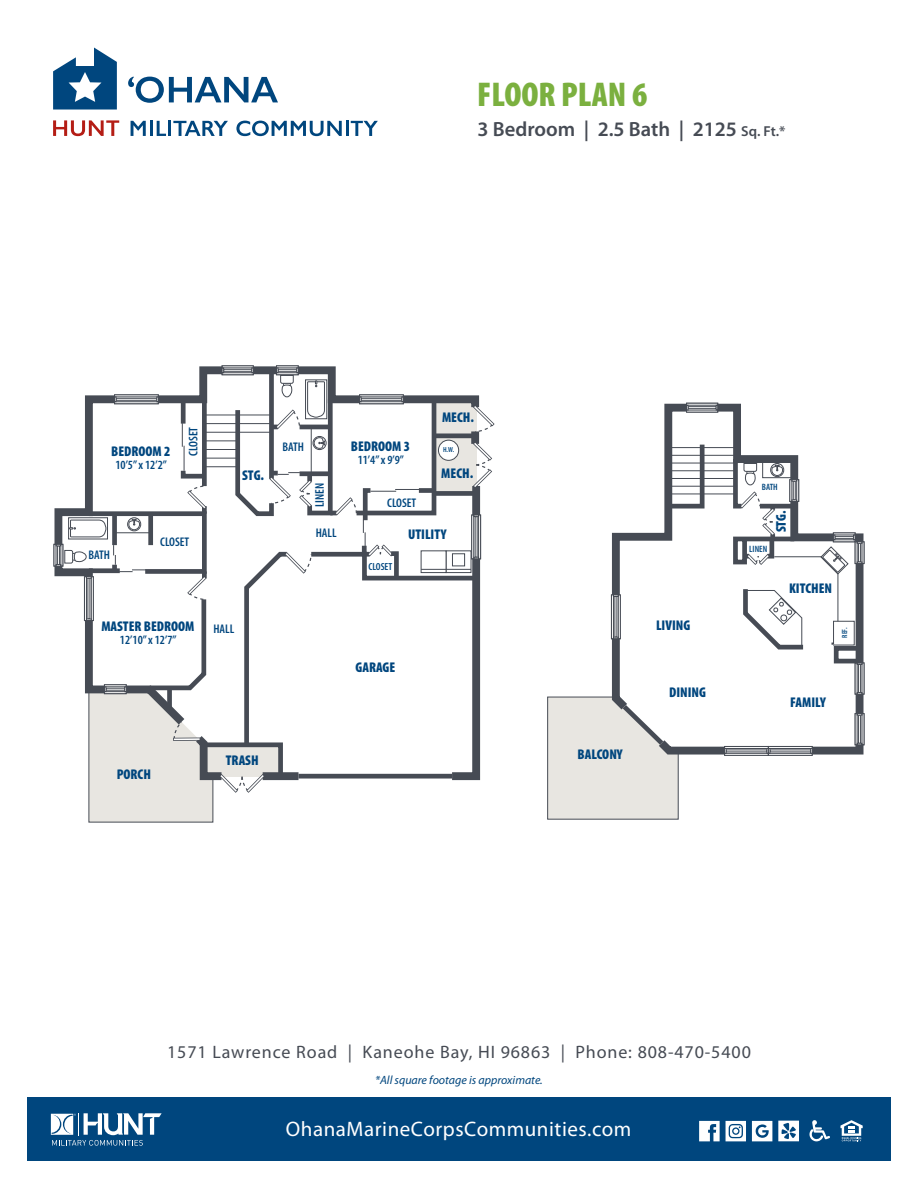
<style>
.page{position:relative;width:918px;height:1188px;background:#fff}
.page>*{position:absolute;margin:0;border:0;box-sizing:border-box;transform-origin:0 0}
.t1{font:900 condensed 34.5px "Myriad Pro";color:#7bb03f}
.t2{font:21px "Myriad Pro";letter-spacing:.025em;color:#fff}
.t3{font:600 20.55px "Myriad Pro";color:#464b54}
.t4{font:18px "Myriad Pro";letter-spacing:.05em;color:#464b54}
.t5{font:900 condensed 14.1px "Myriad Pro";color:#00467e}
.t6{font:600 condensed 12.6px "Myriad Pro";color:#00467e}
.t7{font:italic 12px "Myriad Pro";color:#00467e}
.t8{font:600 condensed 10.2px "Myriad Pro";color:#00467e}
.t9{font:600 condensed 9.15px "Myriad Pro";color:#00467e}
.t10{font:600 condensed 7.5px "Myriad Pro";color:#00467e}
.t11{font:600 condensed 7.35px "Myriad Pro";color:#00467e}
.s1{font-size:14.4px}
</style>
<div class="page">
<svg style="left:53px;top:120px;width:66px;height:16px"></svg>
<svg style="left:131px;top:121px;width:15px;height:15px"></svg>
<hr style="left:150px;top:121px;width:3px;height:15px;background:#00467e">
<svg style="left:157px;top:121px;width:9px;height:15px"></svg>
<hr style="left:168px;top:121px;width:3px;height:15px;background:#00467e">
<svg style="left:173px;top:121px;width:55px;height:15px"></svg>
<svg style="left:236px;top:121px;width:106px;height:15px"></svg>
<hr style="left:346px;top:121px;width:3px;height:15px;background:#00467e">
<svg style="left:351px;top:121px;width:27px;height:15px"></svg>
<svg style="left:53px;top:48px;width:64px;height:62px"></svg>
<svg style="left:128px;top:77px;width:150px;height:26px"></svg>
<svg style="left:53px;top:365px;width:442px;height:458px"></svg>
<hr style="left:115px;top:532px;width:36px;height:1px;background:#464b54">
<svg style="left:446px;top:550px;width:25px;height:23px"></svg>
<div style="left:421px;top:550px;width:25px;height:23px;background:#fff;border:1px solid #464b54"></div>
<hr style="left:421px;top:569px;width:50px;height:1px;background:#464b54">
<div style="left:452px;top:553px;width:13px;height:13px;border:1px solid #464b54"></div>
<div style="left:438px;top:440px;width:21px;height:20px;background:#fff;border-radius:50%"></div>
<div style="left:438px;top:440px;width:21px;height:21px;border:1px solid #464b54;border-radius:50%"></div>
<svg style="left:547px;top:402px;width:318px;height:418px"></svg>
<div style="left:27px;top:1098px;width:864px;height:63px;background:#00467e"></div>
<svg style="left:51px;top:1113px;width:111px;height:33px"></svg>
<svg style="left:840px;top:1120px;width:23px;height:21px"></svg>
<svg style="left:810px;top:1120px;width:20px;height:21px"></svg>
<svg style="left:699px;top:1121px;width:21px;height:20px"></svg>
<svg style="left:752px;top:1121px;width:20px;height:20px"></svg>
<svg style="left:726px;top:1121px;width:20px;height:20px"></svg>
<svg style="left:778px;top:1121px;width:21px;height:20px"></svg>
<h1 class="t1" style="left:477px;top:73px;width:172px">FLOOR PLAN 6</h1>
<h3 class="t3" style="left:477px;top:116px;width:310px">3 Bedroom | 2.5 Bath | 2125 <span class="s1">Sq. Ft.*</span></h3>
<p class="t5" style="left:111px;top:442px;width:61px">BEDROOM 2</p>
<p class="t6" style="left:115px;top:457px;width:53px">10’5” x 12’2”</p>
<p class="t6" style="left:186px;top:456px;width:31px;rotate:-90deg">CLOSET</p>
<p class="t6" style="left:88px;top:547px;width:23px">BATH</p>
<p class="t6" style="left:160px;top:534px;width:31px">CLOSET</p>
<p class="t5" style="left:242px;top:466px;width:23px">STG.</p>
<p class="t6" style="left:282px;top:439px;width:23px">BATH</p>
<p class="t6" style="left:312px;top:507px;width:26px;rotate:-90deg">LINEN</p>
<p class="t6" style="left:316px;top:525px;width:22px">HALL</p>
<p class="t5" style="left:351px;top:437px;width:61px">BEDROOM 3</p>
<p class="t6" style="left:358px;top:452px;width:48px">11’4” x 9’9”</p>
<p class="t6" style="left:387px;top:495px;width:31px">CLOSET</p>
<p class="t5" style="left:442px;top:409px;width:33px">MECH.</p>
<p class="t11" style="left:443px;top:445px;width:13px">H.W.</p>
<p class="t5" style="left:441px;top:464px;width:33px">MECH.</p>
<p class="t8" style="left:369px;top:560px;width:25px">CLOSET</p>
<p class="t5" style="left:408px;top:526px;width:40px">UTILITY</p>
<p class="t5" style="left:101px;top:617px;width:95px">MASTER BEDROOM</p>
<p class="t6" style="left:120px;top:632px;width:58px">12’10” x 12’7”</p>
<p class="t6" style="left:213px;top:621px;width:22px">HALL</p>
<p class="t5" style="left:356px;top:658px;width:41px">GARAGE</p>
<p class="t5" style="left:117px;top:765px;width:36px">PORCH</p>
<p class="t5" style="left:226px;top:751px;width:34px">TRASH</p>
<p class="t5" style="left:578px;top:746px;width:47px">BALCONY</p>
<p class="t5" style="left:656px;top:616px;width:36px">LIVING</p>
<p class="t5" style="left:669px;top:683px;width:38px">DINING</p>
<p class="t9" style="left:762px;top:482px;width:17px">BATH</p>
<p class="t9" style="left:749px;top:543px;width:19px">LINEN</p>
<p class="t5" style="left:772px;top:532px;width:23px;rotate:-90deg">STG.</p>
<p class="t5" style="left:789px;top:579px;width:45px">KITCHEN</p>
<p class="t10" style="left:840px;top:638px;width:11px;rotate:-90deg">REF.</p>
<p class="t5" style="left:790px;top:693px;width:37px">FAMILY</p>
<p class="t4" style="left:167px;top:1041px;width:585px">1571 Lawrence Road | Kaneohe Bay, HI 96863 | Phone: 808-470-5400</p>
<p class="t7" style="left:375px;top:1072px;width:169px">*All square footage is approximate.</p>
<h2 class="t2" style="left:286px;top:1116px;width:347px">OhanaMarineCorpsCommunities.com</h2>
</div>
